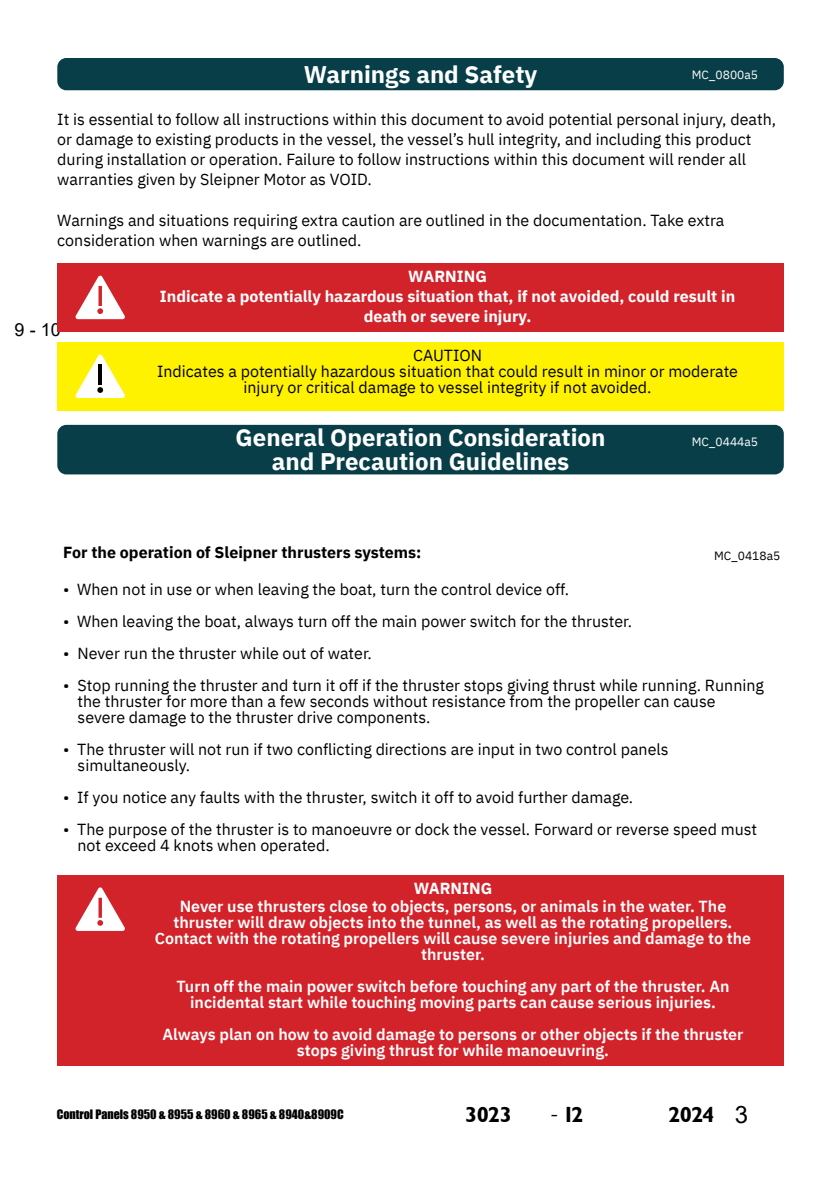
<style>
.page{position:relative;width:840px;height:1191px;background:#fff}
.page>*{position:absolute;margin:0;border:0;box-sizing:border-box;transform-origin:0 0}
.t1{font:700 24px/24px "IBM Plex Sans";color:#fff;text-align:center}
.t2{font:22px "Garrison Sans BOLD";letter-spacing:-.04em;color:#000}
.t3{font:18px "Arial";color:#000}
.t4{font:16px/16px "IBM Plex Sans";color:#000}
.t5{font:600 16px/16px "IBM Plex Sans";color:#fff;text-align:center}
.t6{font:700 16px/20px "IBM Plex Sans";color:#fff;text-align:center}
.t7{font:700 16px "IBM Plex Sans";color:#000}
.t8{font:12px "Impact";color:#000}
.t9{font:12px "IBM Plex Sans";color:#fff}
.t10{font:12px "IBM Plex Sans";color:#000}
.s1{font-weight:700}
.s2{font-family:"Minion Pro";font-size:24px}
.s3{font-family:"Arial";font-size:24px}
</style>
<div class="page">
<div style="left:57px;top:263px;width:726px;height:69px;background:#d2232a"></div>
<div style="left:57px;top:342px;width:726px;height:68px;background:#fff200"></div>
<div style="left:57px;top:58px;width:726px;height:32px;background:#083e48;border-radius:9px"></div>
<svg style="left:75px;top:275px;width:50px;height:44px"></svg>
<svg style="left:75px;top:354px;width:50px;height:44px"></svg>
<hr style="left:98px;top:365px;width:4px;height:20px;background:#000">
<div style="left:57px;top:425px;width:726px;height:49px;background:#083e48;border-radius:9px"></div>
<div style="left:57px;top:875px;width:726px;height:191px;background:#d2232a"></div>
<svg style="left:75px;top:887px;width:50px;height:44px"></svg>
<p class="t1" style="left:303px;top:60px;width:235px">Warnings and Safety</p>
<p class="t4" style="left:57px;top:108px;width:719px;line-height:20px">It is essential to follow all instructions within this document to avoid potential personal injury, death, or damage to existing products in the vessel, the vessel’s hull integrity, and including this product during installation or operation. Failure to follow instructions within this document will render all warranties given by Sleipner Motor as VOID.</p>
<p class="t4" style="left:57px;top:208px;width:668px;line-height:20px">Warnings and situations requiring extra caution are outlined in the documentation. Take extra consideration when warnings are outlined.</p>
<p class="t9" style="left:691px;top:65px;width:68px">MC_0800a5</p>
<p class="t3" style="left:15px;top:317px;width:48px">9 - 10</p>
<p class="t6" style="left:160px;top:265px;width:576px">WARNING<br>Indicate a potentially hazardous situation that, if not avoided, could result in death or severe injury.</p>
<p class="t4" style="left:157px;top:345px;width:582px;text-align:center">CAUTION<br>Indicates a potentially hazardous situation that could result in minor or moderate injury or critical damage to vessel integrity if not avoided.</p>
<p class="t1" style="left:235px;top:423px;width:371px">General Operation Consideration and Precaution Guidelines</p>
<p class="t9" style="left:691px;top:432px;width:68px">MC_0444a5</p>
<p class="t7" style="left:63px;top:539px;width:359px">For the operation of Sleipner thrusters systems:</p>
<p class="t10" style="left:713px;top:546px;width:68px">MC_0418a5</p>
<p class="t4" style="left:63px;top:580px;width:507px">• When not in use or when leaving the boat, turn the control device off.</p>
<p class="t4" style="left:63px;top:612px;width:570px">• When leaving the boat, always turn off the main power switch for the thruster.</p>
<p class="t4" style="left:63px;top:644px;width:310px">• Never run the thruster while out of water.</p>
<p class="t4" style="left:77px;top:676px;width:687px;text-indent:-14px">• Stop running the thruster and turn it off if the thruster stops giving thrust while running. Running the thruster for more than a few seconds without resistance from the propeller can cause severe damage to the thruster drive components.</p>
<p class="t4" style="left:77px;top:740px;width:592px;text-indent:-14px">• The thruster will not run if two conflicting directions are input in two control panels simultaneously.</p>
<p class="t4" style="left:63px;top:788px;width:571px">• If you notice any faults with the thruster, switch it off to avoid further damage.</p>
<p class="t4" style="left:77px;top:820px;width:680px;text-indent:-14px">• The purpose of the thruster is to manoeuvre or dock the vessel. Forward or reverse speed must not exceed 4 knots when operated.</p>
<p class="t5" style="left:180px;top:877px;width:547px;line-height:18.8px"><span class="s1">WARNING<br></span>Never use thrusters close to objects, persons, or animals in the water. The</p>
<p class="t5" style="left:155px;top:913px;width:597px">thruster will draw objects into the tunnel, as well as the rotating propellers.<br>Contact with the rotating propellers will cause severe injuries and damage to the thruster.</p>
<p class="t5" style="left:176px;top:977px;width:554px">Turn off the main power switch before touching any part of the thruster. An incidental start while touching moving parts can cause serious injuries.</p>
<p class="t5" style="left:162px;top:1025px;width:582px">Always plan on how to avoid damage to persons or other objects if the thruster stops giving thrust for while manoeuvring.</p>
<p class="t8" style="left:57px;top:1105px;width:288px">Control Panels 8950 &amp; 8955 &amp; 8960 &amp; 8965 &amp; 8940&amp;8909C</p>
<h2 class="t2" style="left:465px;top:1102px;width:48px">3023</h2>
<h2 class="t2" style="left:550px;top:1102px;width:35px"><span class="s2">-</span> 12</h2>
<h2 class="t2" style="left:668px;top:1102px;width:81px">2024 <span class="s3">3</span></h2>
</div>
